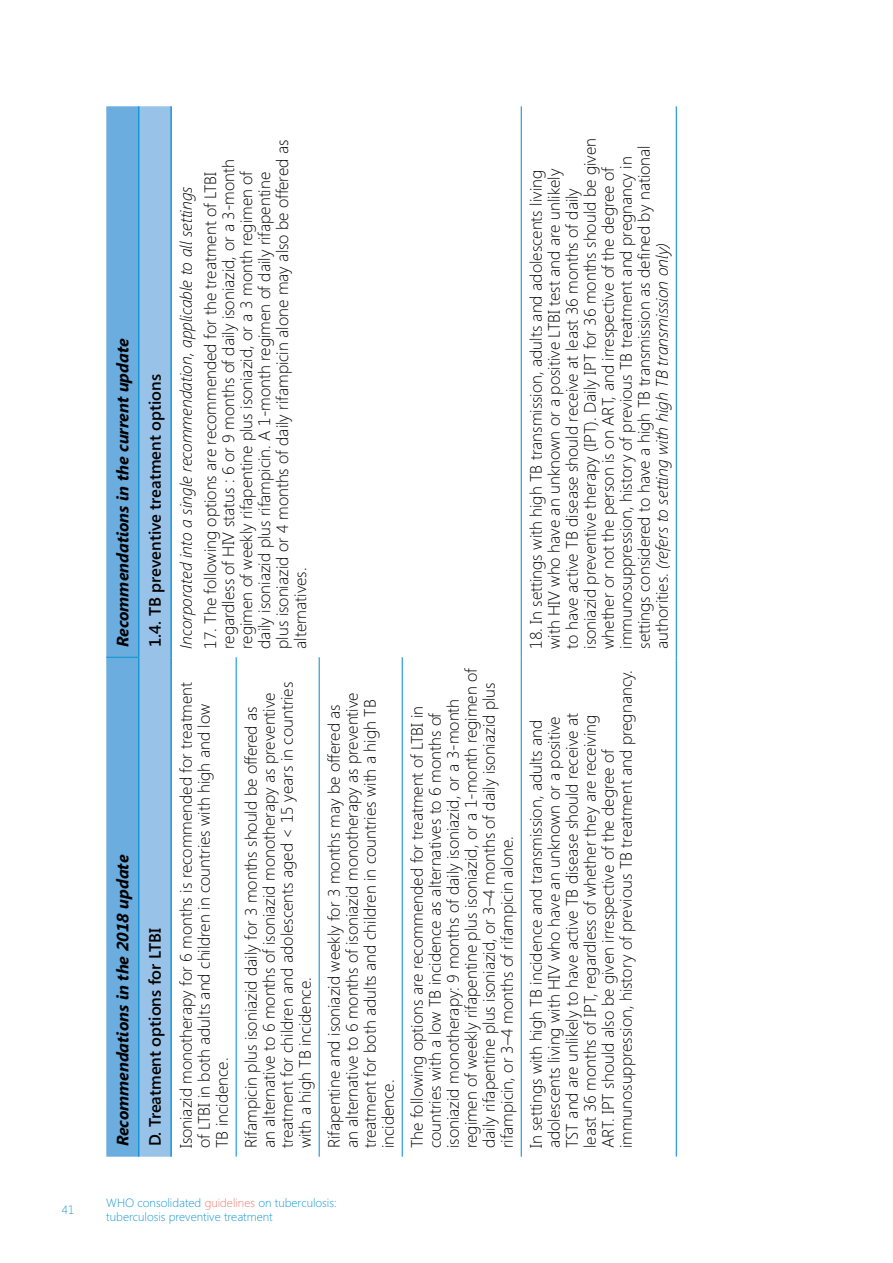
<style>
.page{position:relative;width:893px;height:1263px;background:#fff}
.page>*{position:absolute;margin:0;border:0;box-sizing:border-box;transform-origin:0 0}
.Table-body{font:300 16.5px/18px "Segoe UI";color:#000}
.Tbl_subhead_white{font:italic 700 16.5px "Segoe UI";color:#000}
.Table-body-2{font:italic 300 16.5px "Segoe UI";color:#000}
.Tbl_subhead_white-2{font:600 16.5px "Segoe UI";color:#000}
.t1{font:300 12px/14.4px "Segoe UI";color:#1598d5}
.s1{font-style:italic}
.s2{color:#f07a72}
</style>
<div class="page">
<svg style="left:106px;top:106px;width:64px;height:1051px;background:#80b7e3"></svg>
<hr style="left:106px;top:657px;width:32px;height:1px;background:#1598d5">
<hr style="left:236px;top:657px;width:1px;height:500px;background:#1598d5">
<hr style="left:319px;top:657px;width:1px;height:500px;background:#1598d5">
<hr style="left:402px;top:657px;width:1px;height:500px;background:#1598d5">
<hr style="left:138px;top:657px;width:1px;height:500px;background:#1598d5">
<hr style="left:138px;top:106px;width:1px;height:551px;background:#1598d5">
<hr style="left:170px;top:657px;width:2px;height:500px;background:#1598d5">
<hr style="left:170px;top:106px;width:2px;height:551px;background:#1598d5">
<hr style="left:521px;top:657px;width:1px;height:500px;background:#1598d5">
<hr style="left:521px;top:106px;width:1px;height:551px;background:#1598d5">
<hr style="left:676px;top:657px;width:1px;height:500px;background:#1598d5">
<hr style="left:676px;top:106px;width:1px;height:551px;background:#1598d5">
<p class="t1" style="left:62px;top:1202px;width:14px">41</p>
<p class="Tbl_subhead_white" style="left:111px;top:647px;width:310px;rotate:-90deg">Recommendations in the current update</p>
<p class="Tbl_subhead_white" style="left:111px;top:1146px;width:293px;rotate:-90deg">Recommendations in the 2018 update</p>
<p class="Tbl_subhead_white-2" style="left:144px;top:647px;width:274px;rotate:-90deg">1.4. TB preventive treatment options</p>
<p class="Tbl_subhead_white-2" style="left:144px;top:1146px;width:220px;rotate:-90deg">D. Treatment options for LTBI</p>
<p class="Table-body" style="left:201px;top:649px;width:510px;rotate:-90deg">17. The following options are recommended for the treatment of LTBI regardless of HIV status : 6 or 9 months of daily isoniazid, or a 3-month regimen of weekly rifapentine plus isoniazid, or a 3 month regimen of daily isoniazid plus rifampicin. A 1-month regimen of daily rifapentine<br>plus isoniazid or 4 months of daily rifampicin alone may also be offered as alternatives.</p>
<p class="Table-body" style="left:241px;top:1148px;width:468px;rotate:-90deg">Rifampicin plus isoniazid daily for 3 months should be offered as<br>an alternative to 6 months of isoniazid monotherapy as preventive treatment for children and adolescents aged &lt; 15 years in countries with a high TB incidence.</p>
<p class="Table-body" style="left:324px;top:1148px;width:457px;rotate:-90deg">Rifapentine and isoniazid weekly for 3 months may be offered as an alternative to 6 months of isoniazid monotherapy as preventive treatment for both adults and children in countries with a high TB incidence.</p>
<p class="Table-body-2" style="left:170px;top:649px;width:464px;rotate:-90deg">Incorporated into a single recommendation, applicable to all settings</p>
<p class="Table-body" style="left:176px;top:1148px;width:468px;rotate:-90deg">Isoniazid monotherapy for 6 months is recommended for treatment of LTBI in both adults and children in countries with high and low<br>TB incidence.</p>
<p class="Table-body" style="left:526px;top:649px;width:512px;rotate:-90deg">18. In settings with high TB transmission, adults and adolescents living with HIV who have an unknown or a positive LTBI test and are unlikely<br>to have active TB disease should receive at least 36 months of daily isoniazid preventive therapy (IPT). Daily IPT for 36 months should be given whether or not the person is on ART, and irrespective of the degree of immunosuppression, history of previous TB treatment and pregnancy in settings considered to have a high TB transmission as defined by national authorities. <span class="s1">(refers to setting with high TB transmission only)</span></p>
<p class="Table-body" style="left:407px;top:1148px;width:481px;rotate:-90deg">The following options are recommended for treatment of LTBI in countries with a low TB incidence as alternatives to 6 months of isoniazid monotherapy: 9 months of daily isoniazid, or a 3-month regimen of weekly rifapentine plus isoniazid, or a 1-month regimen of daily rifapentine plus isoniazid, or 3–4 months of daily isoniazid plus rifampicin, or 3–4 months of rifampicin alone.</p>
<p class="Table-body" style="left:526px;top:1148px;width:479px;rotate:-90deg">In settings with high TB incidence and transmission, adults and adolescents living with HIV who have an unknown or a positive<br>TST and are unlikely to have active TB disease should receive at<br>least 36 months of IPT, regardless of whether they are receiving<br>ART. IPT should also be given irrespective of the degree of immunosuppression, history of previous TB treatment and pregnancy.</p>
<p class="t1" style="left:106px;top:1195px;width:232px">WHO consolidated <span class="s2">guidelines</span> on tuberculosis: tuberculosis preventive treatment</p>
</div>
